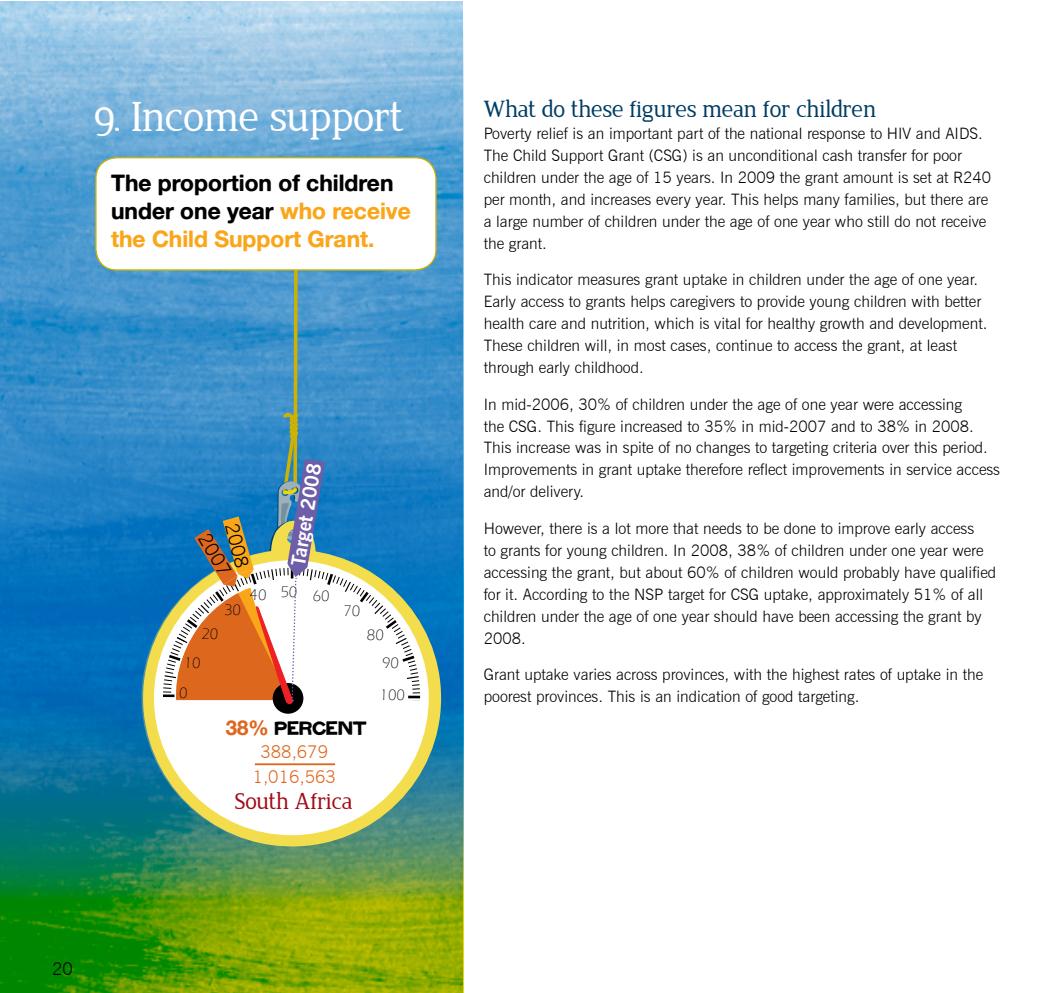
<style>
.page{position:relative;width:1042px;height:993px;background:#fff}
.page>*{position:absolute;margin:0;border:0;box-sizing:border-box;transform-origin:0 0}
.t1{font:43.75px "Jura";color:#fff}
.t2{font:24.5px "Jura";color:#003d64}
.t3{font:23.97px "Jura";color:#a10b17}
.t4{font:22.75px/28px "Alte Haas Grotesk Bold";color:#000}
.t5{font:20.3px "cacavia 01";color:#000}
.t6{font:700 19.25px "News Gothic BT";color:#fff}
.t7{font:300 19.25px "News Gothic BT";color:#000}
.t8{font:300 17.5px/24.5px "News Gothic BT";color:#de671e;text-align:center}
.t9{font:300 17.5px "News Gothic BT";color:#000}
.t10{font:300 15.75px/21.9px "News Gothic BT";color:#000}
.t11{font:300 15.75px/28.3px "Eras ITC";color:#000}
.s1{color:#faa61a}
.s2{font-family:"Alte Haas Grotesk Bold";color:#de671e}
</style>
<div class="page">
<img style="left:0;top:2px;width:463px;height:990px">
<svg style="left:143px;top:549px;width:298px;height:297px;fill:#f3dd4c"></svg>
<div style="left:96px;top:158px;width:340px;height:112px;background:#fff;border-radius:21px"></div>
<div style="left:95px;top:157px;width:342px;height:113px;border:1px solid #ceb101;border-radius:21px"></div>
<svg style="left:160px;top:267px;width:263px;height:564px"></svg>
<h1 class="t1" style="left:95px;top:91px;width:310px">9. Income support</h1>
<h3 class="t4" style="left:111px;top:168px;width:301px">The proportion of children under one year <span class="s1">who receive the Child Support Grant.</span></h3>
<p class="t9" style="left:52px;top:957px;width:22px">20</p>
<p class="t7" style="left:243px;top:520px;width:47px;rotate:76deg">2008</p>
<p class="t7" style="left:214px;top:528px;width:47px;rotate:60deg">2007</p>
<p class="t6" style="left:287px;top:563px;width:105px;rotate:-81deg">Target 2008</p>
<p class="t11" style="left:224px;top:595px;width:18px">30</p>
<p class="t11" style="left:201px;top:619px;width:18px">20</p>
<p class="t11" style="left:184px;top:648px;width:18px">10</p>
<p class="t11" style="left:179px;top:679px;width:10px">0</p>
<p class="t11" style="left:250px;top:580px;width:81px">40 50 60</p>
<p class="t11" style="left:343px;top:596px;width:18px">70</p>
<p class="t11" style="left:382px;top:620px;width:18px;text-indent:-15px">80<br>90</p>
<p class="t11" style="left:380px;top:680px;width:27px">100</p>
<p class="t5" style="left:226px;top:716px;width:142px"><span class="s2">38%</span> PERCENT</p>
<p class="t8" style="left:253px;top:739px;width:85px">388,679<br>1,016,563</p>
<h3 class="t3" style="left:235px;top:787px;width:119px">South Africa</h3>
<h2 class="t2" style="left:484px;top:95px;width:394px">What do these figures mean for children</h2>
<p class="t10" style="left:484px;top:122px;width:509px">Poverty relief is an important part of the national response to HIV and AIDS.<br>The Child Support Grant (CSG) is an unconditional cash transfer for poor children under the age of 15 years. In 2009 the grant amount is set at R240 per month, and increases every year. This helps many families, but there are a large number of children under the age of one year who still do not receive the grant.</p>
<p class="t10" style="left:484px;top:268px;width:505px">This indicator measures grant uptake in children under the age of one year.<br>Early access to grants helps caregivers to provide young children with better health care and nutrition, which is vital for healthy growth and development.<br>These children will, in most cases, continue to access the grant, at least through early childhood.</p>
<p class="t10" style="left:484px;top:393px;width:518px">In mid-2006, 30% of children under the age of one year were accessing<br>the CSG. This figure increased to 35% in mid-2007 and to 38% in 2008.<br>This increase was in spite of no changes to targeting criteria over this period.<br>Improvements in grant uptake therefore reflect improvements in service access and/or delivery.</p>
<p class="t10" style="left:484px;top:517px;width:514px">However, there is a lot more that needs to be done to improve early access<br>to grants for young children. In 2008, 38% of children under one year were accessing the grant, but about 60% of children would probably have qualified for it. According to the NSP target for CSG uptake, approximately 51% of all children under the age of one year should have been accessing the grant by 2008.</p>
<p class="t10" style="left:484px;top:663px;width:501px">Grant uptake varies across provinces, with the highest rates of uptake in the poorest provinces. This is an indication of good targeting.</p>
</div>
